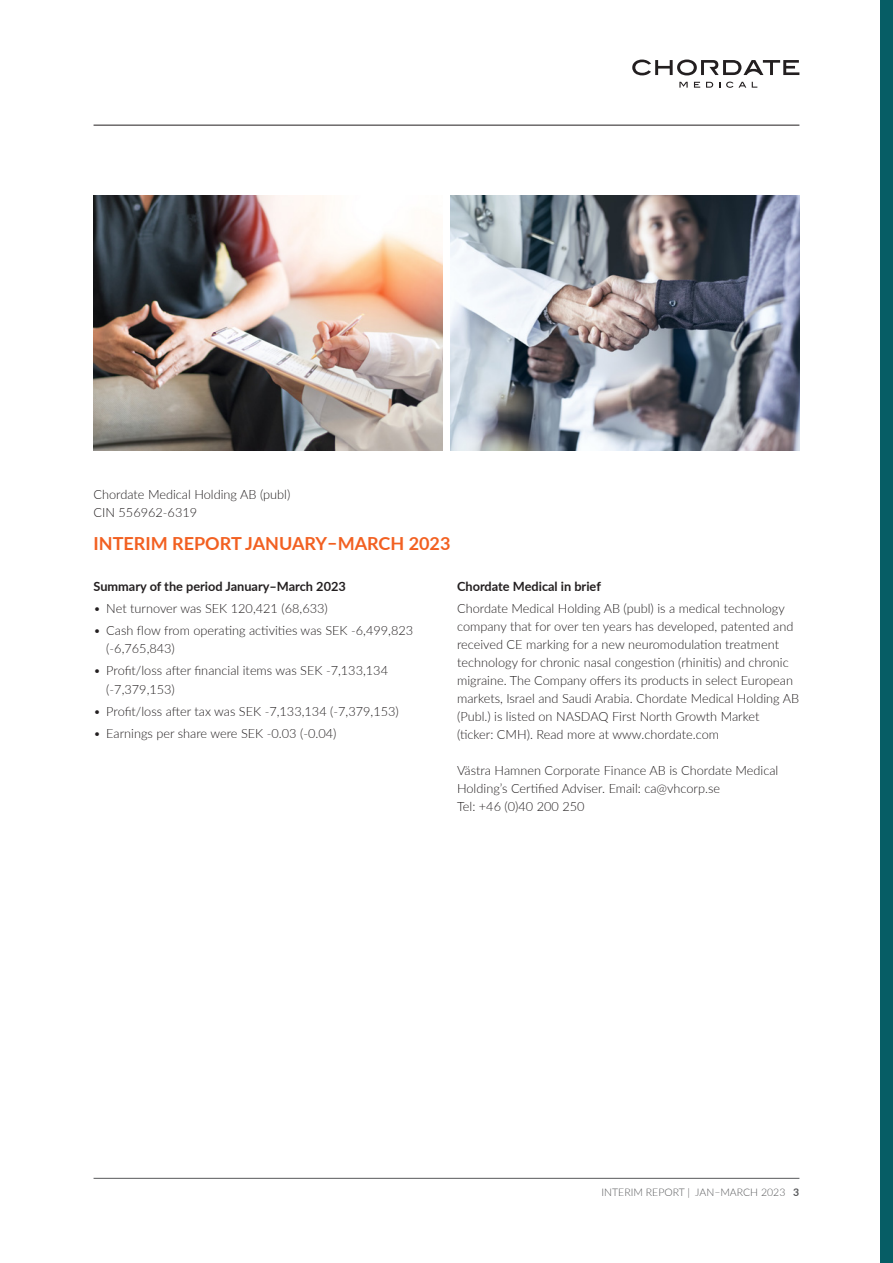
<style>
.page{position:relative;width:893px;height:1263px;background:#fff}
.page>*{position:absolute;margin:0;border:0;box-sizing:border-box;transform-origin:0 0}
.t1{font:700 18px "Lato";color:#f26021}
.t2{font:300 12.75px/18px "Lato";color:#231f20}
.t3{font:700 12.75px "Lato";color:#231f20}
.t4{font:300 10.5px "Lato";color:#57585a}
.s1{font-weight:700}
</style>
<div class="page">
<svg style="left:679px;top:82px;width:9px;height:6px"></svg>
<svg style="left:694px;top:82px;width:6px;height:6px"></svg>
<svg style="left:706px;top:82px;width:7px;height:6px"></svg>
<svg style="left:726px;top:82px;width:20px;height:6px"></svg>
<svg style="left:752px;top:82px;width:5px;height:6px"></svg>
<svg style="left:632px;top:60px;width:167px;height:15px"></svg>
<hr style="left:94px;top:1178px;width:705px;height:1px;background:#57585a">
<div style="left:880px;top:0;width:13px;height:1263px;background:#065d65"></div>
<hr style="left:94px;top:125px;width:705px;height:1px;background:#231f20">
<img style="left:94px;top:196px;width:348px;height:255px">
<img style="left:451px;top:196px;width:348px;height:255px">
<p class="t2" style="left:94px;top:485px;width:198px">Chordate Medical Holding AB (publ)<br>CIN 556962-6319</p>
<h1 class="t1" style="left:94px;top:530px;width:358px">INTERIM REPORT JANUARY–MARCH 2023</h1>
<p class="t3" style="left:94px;top:577px;width:254px">Summary of the period January–March 2023</p>
<p class="t2" style="left:94px;top:599px;width:236px">• Net turnover was SEK 120,421 (68,633)</p>
<p class="t2" style="left:106px;top:621px;width:308px;text-indent:-13px">• Cash flow from operating activities was SEK -6,499,823 (-6,765,843)</p>
<p class="t2" style="left:106px;top:661px;width:283px;text-indent:-13px">• Profit/loss after financial items was SEK -7,133,134 (-7,379,153)</p>
<p class="t2" style="left:94px;top:702px;width:307px">• Profit/loss after tax was SEK -7,133,134 (-7,379,153)</p>
<p class="t2" style="left:94px;top:724px;width:245px">• Earnings per share were SEK -0.03 (-0.04)</p>
<p class="t3" style="left:457px;top:577px;width:145px">Chordate Medical in brief</p>
<p class="t2" style="left:457px;top:599px;width:344px">Chordate Medical Holding AB (publ) is a medical technology company that for over ten years has developed, patented and received CE marking for a new neuromodulation treatment technology for chronic nasal congestion (rhinitis) and chronic migraine. The Company offers its products in select European markets, Israel and Saudi Arabia. Chordate Medical Holding AB (Publ.) is listed on NASDAQ First North Growth Market<br>(ticker: CMH). Read more at www.chordate.com</p>
<p class="t2" style="left:457px;top:761px;width:323px">Västra Hamnen Corporate Finance AB is Chordate Medical<br>Holding’s Certified Adviser. Email: ca@vhcorp.se<br>Tel: +46 (0)40 200 250</p>
<p class="t4" style="left:602px;top:1185px;width:199px">INTERIM REPORT | JAN–MARCH 2023 <span class="s1">3</span></p>
</div>
